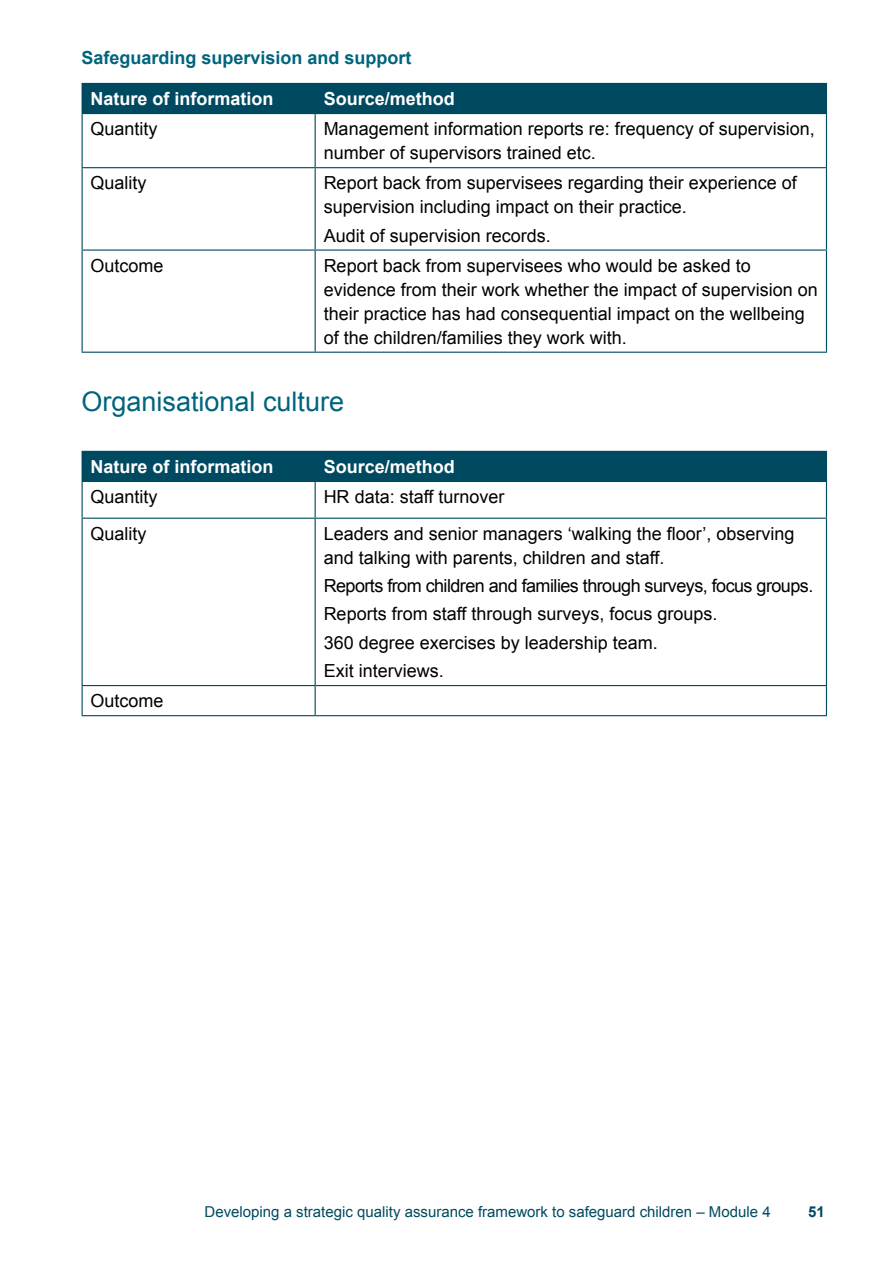
<style>
.page{position:relative;width:893px;height:1263px;background:#fff}
.page>*{position:absolute;margin:0;border:0;box-sizing:border-box;transform-origin:0 0}
.t1{font:27px "Arial";color:#00647c}
.t2{font:18px/24px "Arial";color:#000}
.t3{font:700 18px "Arial";color:#fff}
.t4{font:18px "Arial";letter-spacing:-.03em;color:#000}
.t5{font:700 18px "Arial";color:#00647c}
.t6{font:15px "Arial";color:#004a61}
.t7{font:700 15px "Arial";color:#004a61}
</style>
<div class="page">
<div style="left:82px;top:83px;width:233px;height:31px;background:#004a61"></div>
<div style="left:315px;top:83px;width:511px;height:31px;background:#004a61"></div>
<hr style="left:315px;top:83px;width:512px;height:1px;background:#004a61">
<svg style="left:826px;top:84px;width:1px;height:29px"></svg>
<hr style="left:82px;top:114px;width:1px;height:53px;background:#004a61">
<hr style="left:315px;top:113px;width:512px;height:1px;background:#004a61">
<hr style="left:315px;top:114px;width:1px;height:53px;background:#004a61">
<hr style="left:826px;top:114px;width:1px;height:53px;background:#004a61">
<hr style="left:82px;top:167px;width:233px;height:1px;background:#004a61">
<hr style="left:82px;top:168px;width:1px;height:81px;background:#004a61">
<hr style="left:315px;top:167px;width:512px;height:1px;background:#004a61">
<hr style="left:315px;top:168px;width:1px;height:81px;background:#004a61">
<hr style="left:826px;top:168px;width:1px;height:81px;background:#004a61">
<hr style="left:82px;top:249px;width:233px;height:2px;background:#004a61">
<hr style="left:82px;top:251px;width:1px;height:101px;background:#004a61">
<hr style="left:315px;top:249px;width:512px;height:2px;background:#004a61">
<hr style="left:315px;top:251px;width:1px;height:101px;background:#004a61">
<hr style="left:826px;top:251px;width:1px;height:101px;background:#004a61">
<hr style="left:82px;top:352px;width:233px;height:1px;background:#004a61">
<hr style="left:315px;top:352px;width:512px;height:1px;background:#004a61">
<div style="left:82px;top:451px;width:233px;height:30px;background:#004a61"></div>
<div style="left:315px;top:451px;width:511px;height:30px;background:#004a61"></div>
<hr style="left:315px;top:451px;width:512px;height:1px;background:#004a61">
<svg style="left:826px;top:452px;width:1px;height:29px"></svg>
<hr style="left:82px;top:481px;width:233px;height:1px;background:#004a61">
<hr style="left:82px;top:482px;width:1px;height:36px;background:#004a61">
<hr style="left:315px;top:481px;width:512px;height:1px;background:#004a61">
<hr style="left:315px;top:482px;width:1px;height:36px;background:#004a61">
<hr style="left:826px;top:482px;width:1px;height:36px;background:#004a61">
<hr style="left:82px;top:518px;width:233px;height:1px;background:#004a61">
<hr style="left:82px;top:519px;width:1px;height:166px;background:#004a61">
<hr style="left:315px;top:518px;width:512px;height:1px;background:#004a61">
<hr style="left:315px;top:519px;width:1px;height:166px;background:#004a61">
<hr style="left:826px;top:519px;width:1px;height:166px;background:#004a61">
<hr style="left:82px;top:685px;width:233px;height:1px;background:#004a61">
<svg style="left:82px;top:686px;width:1px;height:29px"></svg>
<hr style="left:315px;top:685px;width:512px;height:1px;background:#004a61">
<svg style="left:315px;top:686px;width:1px;height:29px"></svg>
<svg style="left:826px;top:686px;width:1px;height:29px"></svg>
<hr style="left:82px;top:715px;width:233px;height:1px;background:#004a61">
<hr style="left:315px;top:715px;width:512px;height:1px;background:#004a61">
<h3 class="t5" style="left:82px;top:46px;width:332px">Safeguarding supervision and support</h3>
<p class="t3" style="left:91px;top:87px;width:185px">Nature of information</p>
<p class="t3" style="left:324px;top:87px;width:133px">Source/method</p>
<p class="t2" style="left:91px;top:117px;width:69px">Quantity</p>
<p class="t2" style="left:324px;top:117px;width:493px">Management information reports re: frequency of supervision, number of supervisors trained etc.</p>
<p class="t2" style="left:91px;top:171px;width:58px">Quality</p>
<p class="t2" style="left:324px;top:171px;width:475px">Report back from supervisees regarding their experience of supervision including impact on their practice.</p>
<p class="t2" style="left:324px;top:223px;width:229px">Audit of supervision records.</p>
<p class="t2" style="left:91px;top:254px;width:75px">Outcome</p>
<p class="t2" style="left:324px;top:254px;width:496px">Report back from supervisees who would be asked to evidence from their work whether the impact of supervision on their practice has had consequential impact on the wellbeing of the children/families they work with.</p>
<h3 class="t1" style="left:82px;top:384px;width:264px">Organisational culture</h3>
<p class="t3" style="left:91px;top:455px;width:185px">Nature of information</p>
<p class="t3" style="left:324px;top:455px;width:133px">Source/method</p>
<p class="t2" style="left:91px;top:485px;width:69px">Quantity</p>
<p class="t2" style="left:324px;top:485px;width:182px">HR data: staff turnover</p>
<p class="t2" style="left:91px;top:522px;width:58px">Quality</p>
<p class="t2" style="left:324px;top:522px;width:472px">Leaders and senior managers ‘walking the floor’, observing and talking with parents, children and staff.</p>
<p class="t4" style="left:324px;top:574px;width:491px">Reports from children and families through surveys, focus groups.</p>
<p class="t2" style="left:324px;top:602px;width:395px">Reports from staff through surveys, focus groups.</p>
<p class="t2" style="left:324px;top:630px;width:336px">360 degree exercises by leadership team.</p>
<p class="t2" style="left:324px;top:659px;width:122px">Exit interviews.</p>
<p class="t2" style="left:91px;top:689px;width:75px">Outcome</p>
<p class="t6" style="left:205px;top:1202px;width:568px">Developing a strategic quality assurance framework to safeguard children – Module 4</p>
<p class="t7" style="left:808px;top:1202px;width:18px">51</p>
</div>
